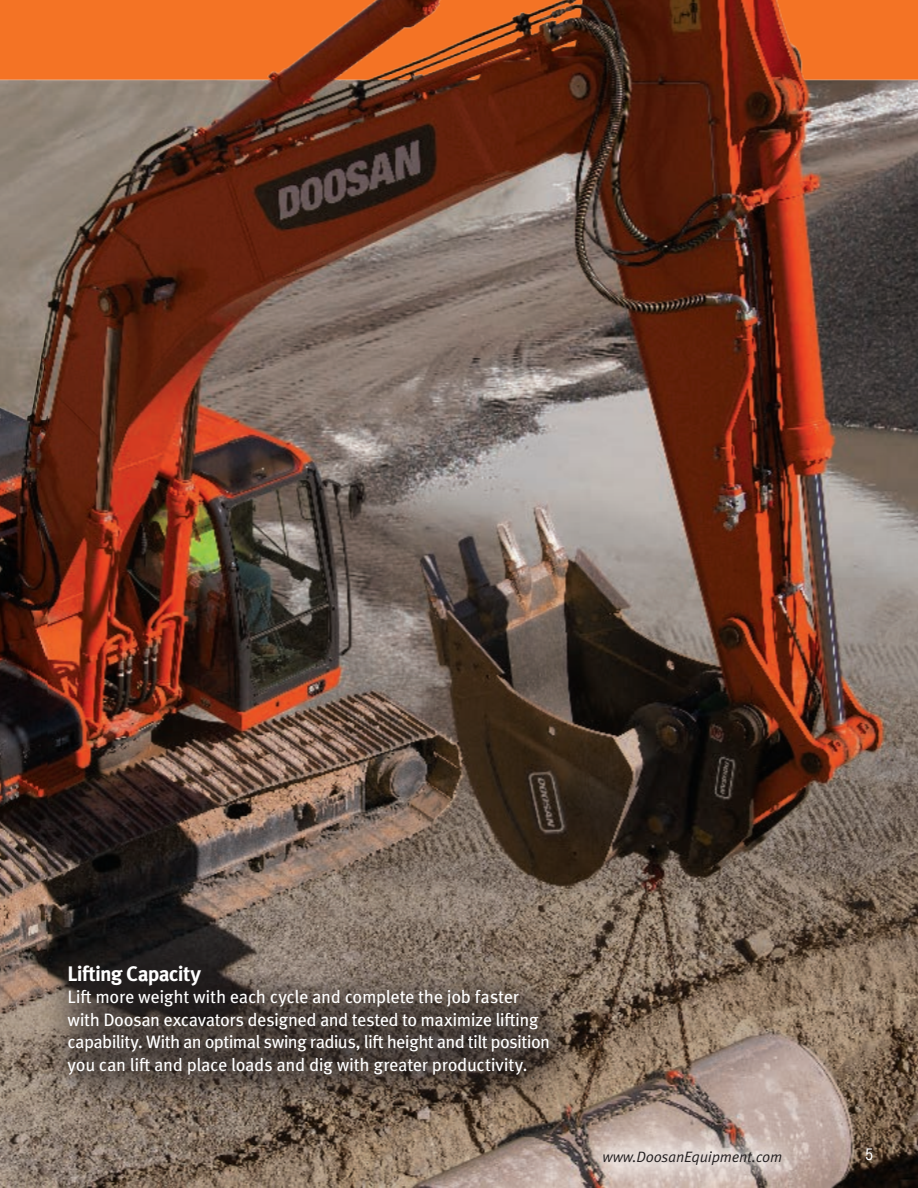
<style>
.page{position:relative;width:918px;height:1188px;background:#fff}
.page>*{position:absolute;margin:0;border:0;box-sizing:border-box;transform-origin:0 0}
.t1{font:700 21px "Meta OT";letter-spacing:-.035em;color:#fff}
.t2{font:18px/22.5px "Meta OT";letter-spacing:-.02em;color:#fff}
.t3{font:condensed 15.75px "Helvetica";color:#fff}
.t4{font:15px "Meta OT Norm Ita";letter-spacing:-.015em;color:#231f20}
</style>
<div class="page">
<img style="left:0;top:0;width:918px;height:1188px">
<svg style="left:579px;top:1127px;width:226px;height:61px"></svg>
<div style="left:39px;top:936px;width:552px;height:180px;background:#231f20;opacity:.6"></div>
<img style="left:0;top:333px;width:48px;height:855px">
<p class="t1" style="left:68px;top:961px;width:135px">Lifting Capacity</p>
<p class="t2" style="left:68px;top:986px;width:484px">Lift more weight with each cycle and complete the job faster with Doosan excavators designed and tested to maximize lifting capability. With an optimal swing radius, lift height and tilt position you can lift and place loads and dig with greater productivity.</p>
<p class="t4" style="left:603px;top:1148px;width:181px">www.DoosanEquipment.com</p>
<p class="t3" style="left:866px;top:1144px;width:9px">5</p>
</div>
